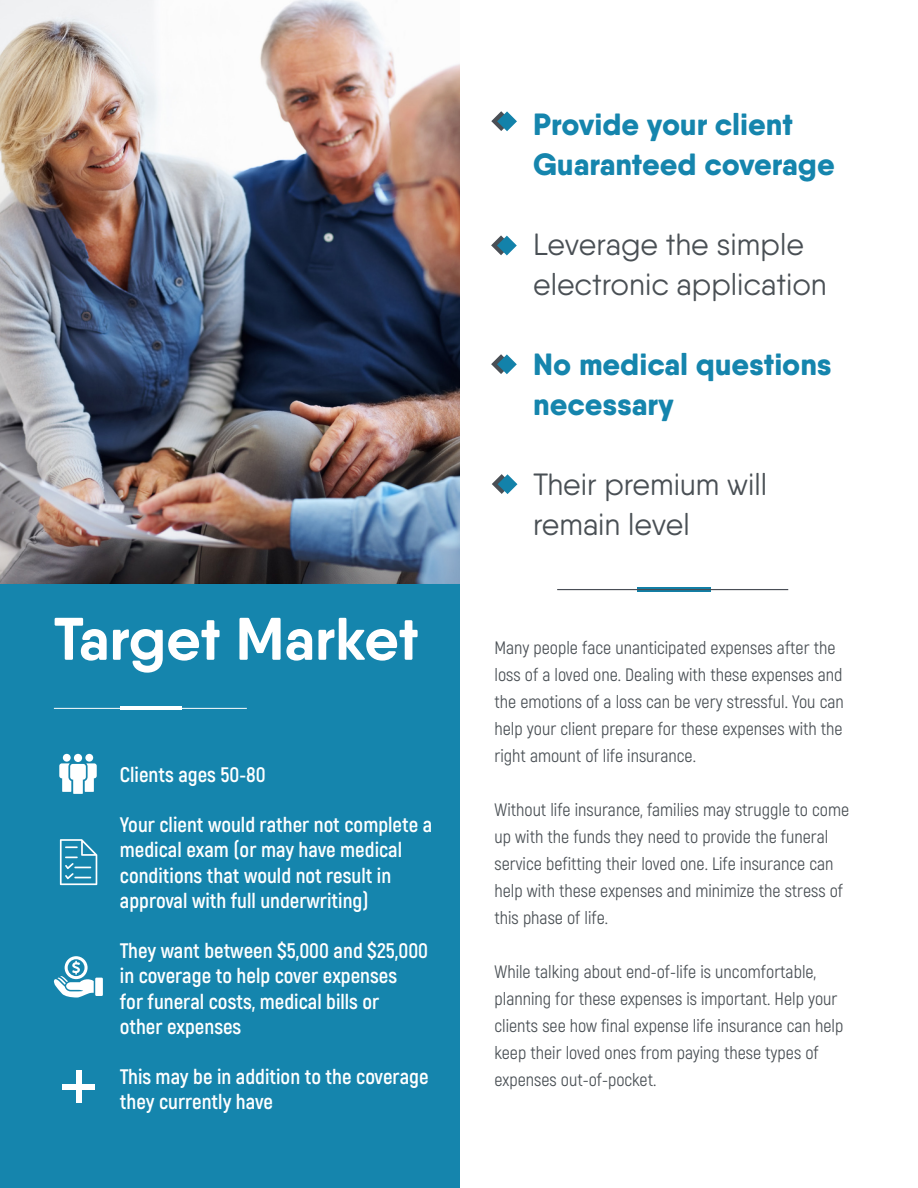
<style>
.page{position:relative;width:918px;height:1188px;background:#fff}
.page>*{position:absolute;margin:0;border:0;box-sizing:border-box;transform-origin:0 0}
.t1{font:700 60px "Qanelas Soft";letter-spacing:-.005em;color:#fff}
.t2{font:30.75px "Qanelas Soft";color:#494f54}
.t3{font:800 30.75px "Qanelas Soft";color:#1585ad}
.t4{font:700 21px/25.2px "Akrobat";color:#fff}
.t5{font:18px/27px "Akrobat";color:#494f54}
</style>
<div class="page">
<div style="left:0;top:583px;width:460px;height:605px;background:#1585ad"></div>
<img style="left:0;top:0;width:460px;height:583px">
<hr style="left:121px;top:707px;width:61px;height:3px;background:#fff">
<hr style="left:54px;top:708px;width:193px;height:1px;background:#fff">
<div style="left:74px;top:754px;width:8px;height:8px;background:#fff;border-radius:50%"></div>
<div style="left:85px;top:754px;width:8px;height:8px;background:#fff;border-radius:50%"></div>
<div style="left:63px;top:754px;width:8px;height:8px;background:#fff;border-radius:50%"></div>
<svg style="left:59px;top:763px;width:38px;height:31px"></svg>
<svg style="left:60px;top:839px;width:37px;height:46px"></svg>
<svg style="left:53px;top:956px;width:50px;height:42px"></svg>
<div style="left:76px;top:1071px;width:5px;height:32px;background:#fff"></div>
<div style="left:63px;top:1085px;width:32px;height:5px;background:#fff"></div>
<svg style="left:491px;top:111px;width:26px;height:20px"></svg>
<svg style="left:491px;top:235px;width:26px;height:20px"></svg>
<svg style="left:491px;top:354px;width:26px;height:20px"></svg>
<svg style="left:492px;top:474px;width:25px;height:20px"></svg>
<svg style="left:637px;top:588px;width:73px;height:4px"></svg>
<hr style="left:557px;top:589px;width:231px;height:1px;background:#494e55">
<p class="t1" style="left:54px;top:601px;width:366px">Target Market</p>
<p class="t4" style="left:120px;top:762px;width:147px">Clients ages 50-80</p>
<p class="t4" style="left:120px;top:812px;width:314px">Your client would rather not complete a medical exam (or may have medical</p>
<p class="t4" style="left:120px;top:863px;width:273px">conditions that would not result in</p>
<p class="t4" style="left:120px;top:888px;width:250px">approval with full underwriting)</p>
<p class="t4" style="left:120px;top:938px;width:310px">They want between $5,000 and $25,000</p>
<p class="t4" style="left:120px;top:963px;width:279px">in coverage to help cover expenses</p>
<p class="t4" style="left:120px;top:989px;width:261px">for funeral costs, medical bills or</p>
<p class="t4" style="left:120px;top:1014px;width:123px">other expenses</p>
<p class="t4" style="left:120px;top:1064px;width:310px">This may be in addition to the coverage they currently have</p>
<p class="t3" style="left:533px;top:104px;width:261px">Provide your client</p>
<p class="t3" style="left:533px;top:144px;width:303px">Guaranteed coverage</p>
<p class="t2" style="left:533px;top:225px;width:272px">Leverage the simple</p>
<p class="t2" style="left:533px;top:265px;width:295px">electronic application</p>
<p class="t3" style="left:533px;top:345px;width:300px">No medical questions</p>
<p class="t3" style="left:533px;top:385px;width:142px">necessary</p>
<p class="t2" style="left:533px;top:466px;width:235px">Their premium will</p>
<p class="t2" style="left:533px;top:506px;width:158px">remain level</p>
<p class="t5" style="left:495px;top:635px;width:351px">Many people face unanticipated expenses after the loss of a loved one. Dealing with these expenses and the emotions of a loss can be very stressful. You can help your client prepare for these expenses with the right amount of life insurance.</p>
<p class="t5" style="left:495px;top:797px;width:356px">Without life insurance, families may struggle to come</p>
<p class="t5" style="left:495px;top:824px;width:335px">up with the funds they need to provide the funeral</p>
<p class="t5" style="left:495px;top:851px;width:341px">service befitting their loved one. Life insurance can</p>
<p class="t5" style="left:495px;top:878px;width:350px">help with these expenses and minimize the stress of</p>
<p class="t5" style="left:495px;top:905px;width:115px">this phase of life.</p>
<p class="t5" style="left:495px;top:959px;width:323px">While talking about end-of-life is uncomfortable,</p>
<p class="t5" style="left:495px;top:986px;width:345px">planning for these expenses is important. Help your</p>
<p class="t5" style="left:495px;top:1013px;width:350px">clients see how final expense life insurance can help keep their loved ones from paying these types of</p>
<p class="t5" style="left:495px;top:1067px;width:163px">expenses out-of-pocket.</p>
</div>
